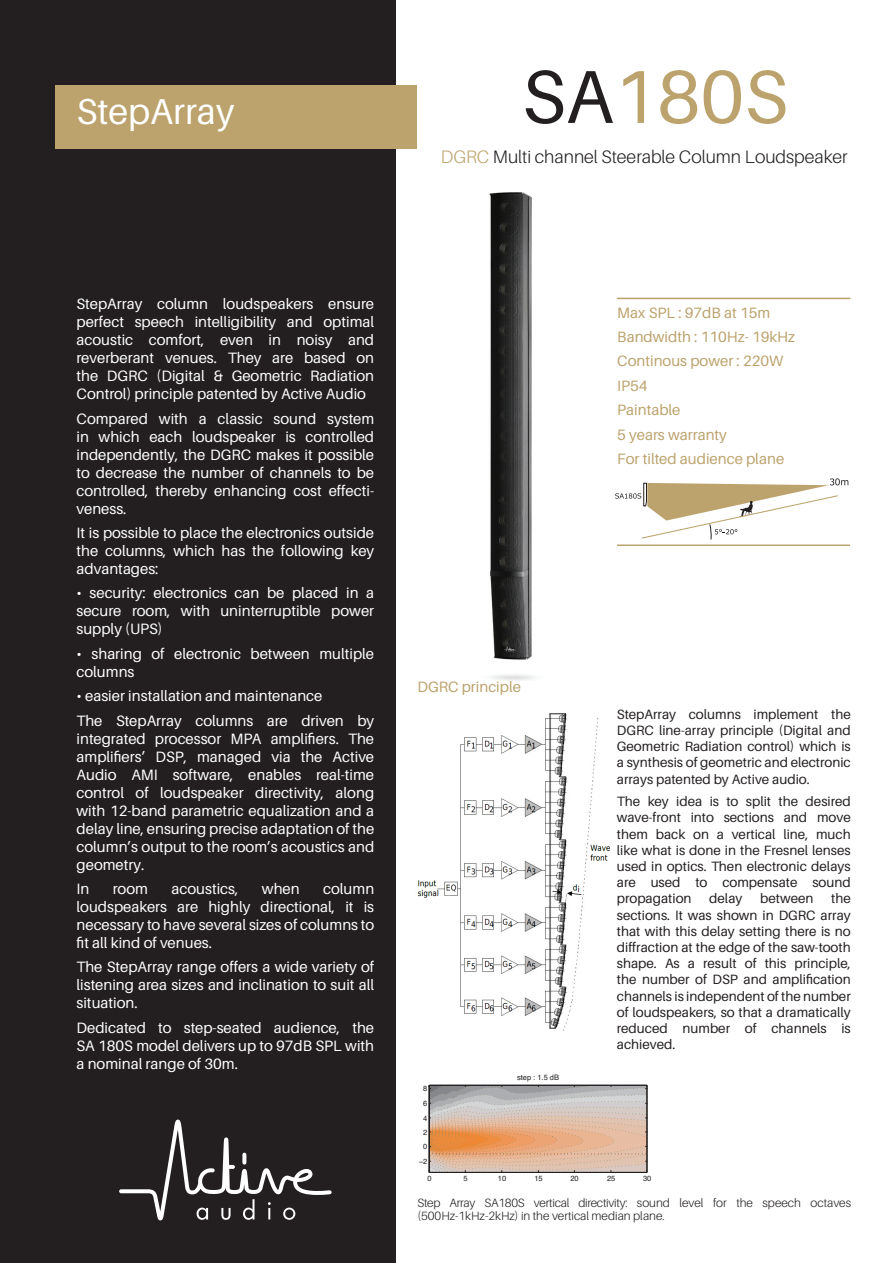
<style>
.page{position:relative;width:893px;height:1263px;background:#fff}
.page>*{position:absolute;margin:0;border:0;box-sizing:border-box;transform-origin:0 0}
.R__Ref_Produit{font:75px "Aileron";color:#bca36d}
.t1{font:36px "Aileron";color:#fff}
.t2{font:300 18px "Aileron";color:#231f20}
.Texte_blanc_10pt{font:15px/18px "Aileron";color:#fff;text-align:justify}
.R__Spec_produit{font:15px "Aileron";color:#bca36d}
.t3{font:13.5px/16.2px "Aileron";color:#231f20;text-align:justify}
.t4{font:300 12px/12.8px "Aileron";color:#231f20}
.t5{font:7.5px "Helvetica";color:#231f20}
.s1{color:#231f20}
.s2{color:#bca36d}
</style>
<div class="page">
<div style="left:0;top:0;width:395px;height:1263px;background:#231f20"></div>
<div style="left:55px;top:85px;width:362px;height:64px;background:#bca36d"></div>
<svg style="left:119px;top:1119px;width:213px;height:101px"></svg>
<hr style="left:617px;top:298px;width:233px;height:1px;background:#bca36d">
<img style="left:417px;top:713px;width:192px;height:318px">
<svg style="left:430px;top:1086px;width:218px;height:87px;background:#d4b5a0"></svg>
<hr style="left:429px;top:1085px;width:218px;height:1px;background:#231f20">
<hr style="left:429px;top:1172px;width:218px;height:1px;background:#231f20">
<hr style="left:647px;top:1085px;width:1px;height:87px;background:#231f20">
<hr style="left:429px;top:1085px;width:1px;height:87px;background:#231f20">
<hr style="left:616px;top:544px;width:234px;height:2px;background:#bca36d">
<img style="left:489px;top:192px;width:128px;height:488px">
<svg style="left:615px;top:478px;width:233px;height:62px"></svg>
<h2 class="t1" style="left:77px;top:92px;width:159px">StepArray</h2>
<p class="R__Ref_Produit" style="left:522px;top:56px;width:268px"><span class="s1">SA</span>180S</p>
<p class="t2" style="left:441px;top:147px;width:408px"><span class="s2">DGRC</span> Multi channel Steerable Column Loudspeaker</p>
<p class="Texte_blanc_10pt" style="left:77px;top:295px;width:299px">StepArray column loudspeakers ensure perfect speech intelligibility and optimal acoustic comfort, even in noisy and reverberant venues. They are based on the DGRC (Digital &amp; Geometric Radiation Control) principle patented by Active Audio</p>
<p class="Texte_blanc_10pt" style="left:77px;top:410px;width:299px">Compared with a classic sound system in which each loudspeaker is controlled independently, the DGRC makes it possible to decrease the number of channels to be controlled, thereby enhancing cost effecti&shy;veness.</p>
<p class="Texte_blanc_10pt" style="left:77px;top:524px;width:299px">It is possible to place the electronics outside the columns, which has the following key advantages:</p>
<p class="Texte_blanc_10pt" style="left:77px;top:584px;width:299px">• security: electronics can be placed in a secure room, with uninterruptible power supply (UPS)</p>
<p class="Texte_blanc_10pt" style="left:77px;top:645px;width:299px">• sharing of electronic between multiple columns</p>
<p class="Texte_blanc_10pt" style="left:77px;top:687px;width:247px">• easier installation and maintenance</p>
<p class="Texte_blanc_10pt" style="left:77px;top:711px;width:299px">The StepArray columns are driven by integrated processor MPA amplifiers. The amplifiers’ DSP, managed via the Active Audio AMI software, enables real-time control of loudspeaker directivity, along with 12-band parametric equalization and a delay line, ensuring precise adaptation of the column’s output to the room’s acoustics and geometry.</p>
<p class="Texte_blanc_10pt" style="left:77px;top:880px;width:14px">In</p>
<p class="Texte_blanc_10pt" style="left:113px;top:880px;width:37px">room</p>
<p class="Texte_blanc_10pt" style="left:172px;top:880px;width:68px">acoustics,</p>
<p class="Texte_blanc_10pt" style="left:262px;top:880px;width:39px">when</p>
<p class="Texte_blanc_10pt" style="left:77px;top:880px;width:299px;text-indent:247px">column loudspeakers are highly directional, it is necessary to have several sizes of columns to fit all kind of venues.</p>
<p class="Texte_blanc_10pt" style="left:77px;top:958px;width:299px">The StepArray range offers a wide variety of listening area sizes and inclination to suit all situation.</p>
<p class="Texte_blanc_10pt" style="left:77px;top:1019px;width:299px">Dedicated to step-seated audience, the SA 180S model delivers up to 97dB SPL with a nominal range of 30m.</p>
<p class="R__Spec_produit" style="left:617px;top:304px;width:154px">Max SPL : 97dB at 15m</p>
<p class="R__Spec_produit" style="left:617px;top:329px;width:179px">Bandwidth : 110Hz- 19kHz</p>
<p class="R__Spec_produit" style="left:617px;top:353px;width:168px">Continous power : 220W</p>
<p class="R__Spec_produit" style="left:617px;top:377px;width:32px">IP54</p>
<p class="R__Spec_produit" style="left:617px;top:402px;width:65px">Paintable</p>
<p class="R__Spec_produit" style="left:617px;top:426px;width:111px">5 years warranty</p>
<p class="R__Spec_produit" style="left:617px;top:451px;width:169px">For tilted audience plane</p>
<p class="R__Spec_produit" style="left:417px;top:678px;width:105px">DGRC principle</p>
<p class="t5" style="left:423px;top:1083px;width:6px">8</p>
<p class="t5" style="left:423px;top:1098px;width:6px">6</p>
<p class="t5" style="left:423px;top:1112px;width:6px">4</p>
<p class="t5" style="left:423px;top:1126px;width:6px">2</p>
<p class="t5" style="left:423px;top:1141px;width:6px">0</p>
<p class="t5" style="left:419px;top:1155px;width:10px">−2</p>
<p class="t5" style="left:517px;top:1071px;width:44px">step : 1.5 dB</p>
<p class="t3" style="left:617px;top:706px;width:235px">StepArray columns implement the DGRC line-array principle (Digital and Geometric Radiation control) which is a synthesis of geometric and electronic arrays patented by Active audio.</p>
<p class="t3" style="left:617px;top:793px;width:235px">The key idea is to split the desired wave-front into sections and move them back on a vertical line, much like what is done in the Fresnel lenses used in optics. Then electronic delays are used to compensate sound propagation</p>
<p class="t3" style="left:617px;top:891px;width:235px;text-indent:214px">the sections. It was shown in DGRC array that with this delay setting there is no diffraction at the edge of the saw-tooth shape. As a result of this principle, the number of DSP and amplification channels is independent of the number of loudspeakers, so that a dramatically reduced number of channels is achieved.</p>
<p class="t3" style="left:709px;top:891px;width:35px">delay</p>
<p class="t3" style="left:760px;top:891px;width:55px">between</p>
<p class="t5" style="left:428px;top:1173px;width:6px">0</p>
<p class="t5" style="left:464px;top:1173px;width:6px">5</p>
<p class="t5" style="left:498px;top:1173px;width:10px">10</p>
<p class="t5" style="left:534px;top:1173px;width:10px">15</p>
<p class="t5" style="left:570px;top:1173px;width:10px">20</p>
<p class="t5" style="left:607px;top:1173px;width:10px">25</p>
<p class="t5" style="left:643px;top:1173px;width:10px">30</p>
<p class="t4" style="left:417px;top:1197px;width:435px">Step Array SA180S vertical directivity: sound level for the speech octaves (500Hz-1kHz-2kHz) in the vertical median plane.</p>
</div>
